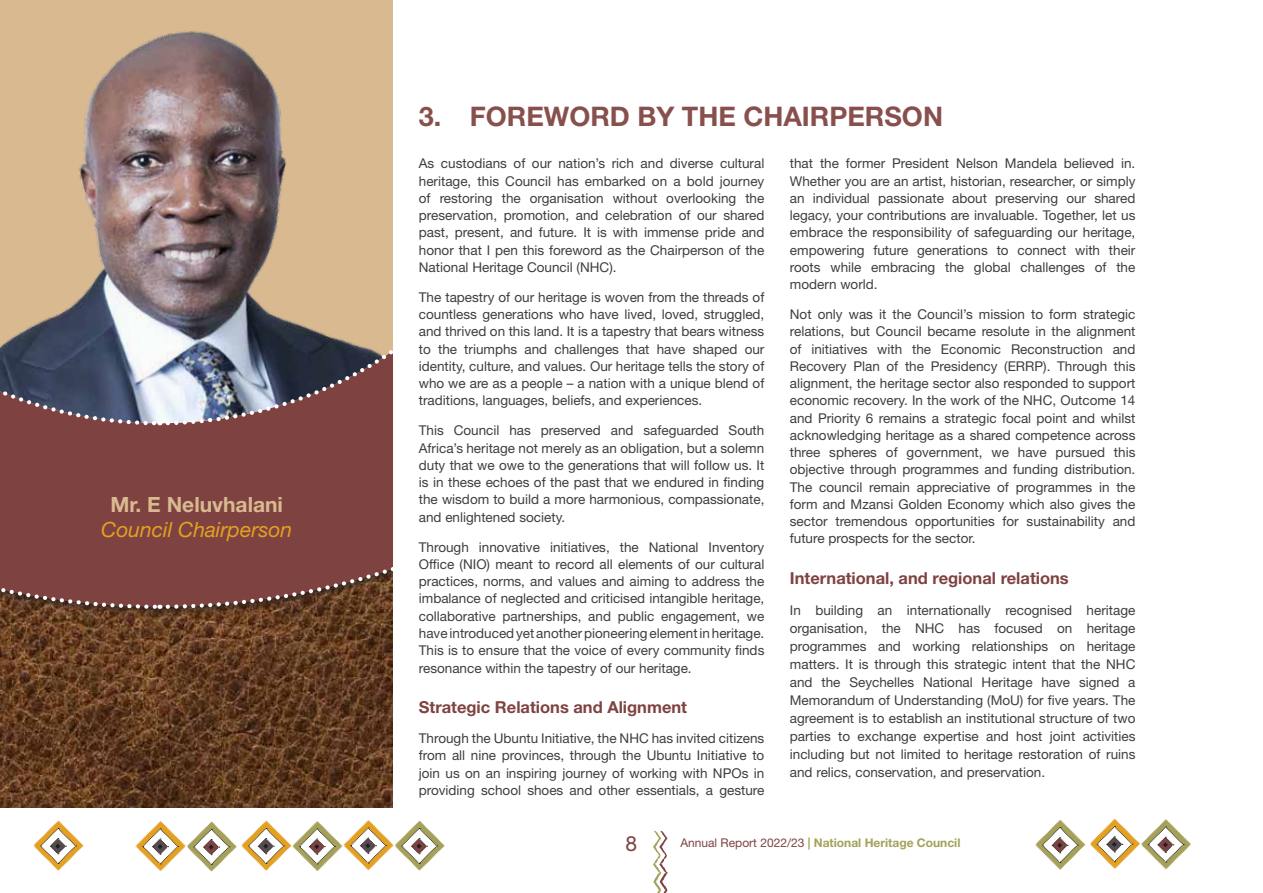
<style>
.page{position:relative;width:1263px;height:893px;background:#fff}
.page>*{position:absolute;margin:0;border:0;box-sizing:border-box;transform-origin:0 0}
.t1{font:700 27px "Helvetica Neue LT Std";color:#88504d}
.t2{font:italic 21px "Helvetica Neue LT Std";color:#e2a123}
.t3{font:700 21px "Helvetica Neue LT Std";color:#d9b990}
.t4{font:21px "Helvetica Neue LT Std";color:#7e4241}
.t5{font:700 16.5px "Helvetica Neue LT Std";color:#7e4241}
.t6{font:13.5px/17.2px "Helvetica Neue LT Std";color:#3e3e3f;text-align:justify}
.t7{font:700 12px "Helvetica Neue LT Std";color:#a3a15a}
.s1{font-weight:400;color:#7e4241}
</style>
<div class="page">
<img style="left:0;top:617px;width:393px;height:191px">
<svg style="left:164px;top:427px;width:229px;height:184px;background:#7b423f"></svg>
<div style="left:0;top:427px;width:159px;height:184px;background:#7e4241"></div>
<img style="left:164px;top:12px;width:229px;height:415px">
<svg style="left:0;top:14px;width:159px;height:413px;background:#aa9687"></svg>
<div style="left:0;top:0;width:393px;height:12px;background:#d9b990"></div>
<svg style="left:33px;top:820px;width:51px;height:51px"></svg>
<svg style="left:135px;top:820px;width:310px;height:52px"></svg>
<svg style="left:1035px;top:818px;width:156px;height:52px"></svg>
<svg style="left:653px;top:830px;width:15px;height:63px"></svg>
<h2 class="t3" style="left:110px;top:491px;width:174px">Mr. E Neluvhalani</h2>
<h2 class="t2" style="left:101px;top:517px;width:192px">Council Chairperson</h2>
<h1 class="t1" style="left:419px;top:99px;width:526px">3. FOREWORD BY THE CHAIRPERSON</h1>
<p class="t6" style="left:419px;top:155px;width:347px">As custodians of our nation’s rich and diverse cultural heritage, this Council has embarked on a bold journey of restoring the organisation without overlooking the preservation, promotion, and celebration of our shared past, present, and future. It is with immense pride and honor that I pen this foreword as the Chairperson of the National Heritage Council (NHC).</p>
<p class="t6" style="left:419px;top:288px;width:347px">The tapestry of our heritage is woven from the threads of countless generations who have lived, loved, struggled, and thrived on this land. It is a tapestry that bears witness to the triumphs and challenges that have shaped our identity, culture, and values. Our heritage tells the story of who we are as a people – a nation with a unique blend of traditions, languages, beliefs, and experiences.</p>
<p class="t6" style="left:419px;top:422px;width:347px">This Council has preserved and safeguarded South Africa’s heritage not merely as an obligation, but a solemn duty that we owe to the generations that will follow us. It is in these echoes of the past that we endured in finding the wisdom to build a more harmonious, compassionate, and enlightened society.</p>
<p class="t6" style="left:419px;top:538px;width:347px">Through innovative initiatives, the National Inventory Office (NIO) meant to record all elements of our cultural practices, norms, and values and aiming to address the imbalance of neglected and criticised intangible heritage, collaborative partnerships, and public engagement, we have introduced yet another pioneering element in heritage.<br>This is to ensure that the voice of every community finds resonance within the tapestry of our heritage.</p>
<p class="t5" style="left:419px;top:697px;width:270px">Strategic Relations and Alignment</p>
<p class="t6" style="left:419px;top:730px;width:347px">Through the Ubuntu Initiative, the NHC has invited citizens from all nine provinces, through the Ubuntu Initiative to join us on an inspiring journey of working with NPOs in providing school shoes and other essentials, a gesture</p>
<p class="t6" style="left:790px;top:155px;width:347px">that the former President Nelson Mandela believed in.<br>Whether you are an artist, historian, researcher, or simply an individual passionate about preserving our shared legacy, your contributions are invaluable. Together, let us embrace the responsibility of safeguarding our heritage, empowering future generations to connect with their roots while embracing the global challenges of the modern world.</p>
<p class="t6" style="left:790px;top:306px;width:347px">Not only was it the Council’s mission to form strategic relations, but Council became resolute in the alignment of initiatives with the Economic Reconstruction and Recovery Plan of the Presidency (ERRP). Through this alignment, the heritage sector also responded to support economic recovery. In the work of the NHC, Outcome 14 and Priority 6 remains a strategic focal point and whilst acknowledging heritage as a shared competence across three spheres of government, we have pursued this objective through programmes and funding distribution.<br>The council remain appreciative of programmes in the form and Mzansi Golden Economy which also gives the sector tremendous opportunities for sustainability and future prospects for the sector.</p>
<p class="t5" style="left:790px;top:568px;width:280px">International, and regional relations</p>
<p class="t6" style="left:790px;top:601px;width:347px;line-height:18px">In building an internationally recognised heritage organisation, the NHC has focused on heritage programmes and working relationships on heritage matters. It is through this strategic intent that the NHC and the Seychelles National Heritage have signed a Memorandum of Understanding (MoU) for five years. The agreement is to establish an institutional structure of two parties to exchange expertise and host joint activities including but not limited to heritage restoration of ruins and relics, conservation, and preservation.</p>
<h2 class="t4" style="left:626px;top:831px;width:13px">8</h2>
<p class="t7" style="left:680px;top:835px;width:282px"><span class="s1">Annual Report 2022/23</span> | National Heritage Council</p>
</div>
